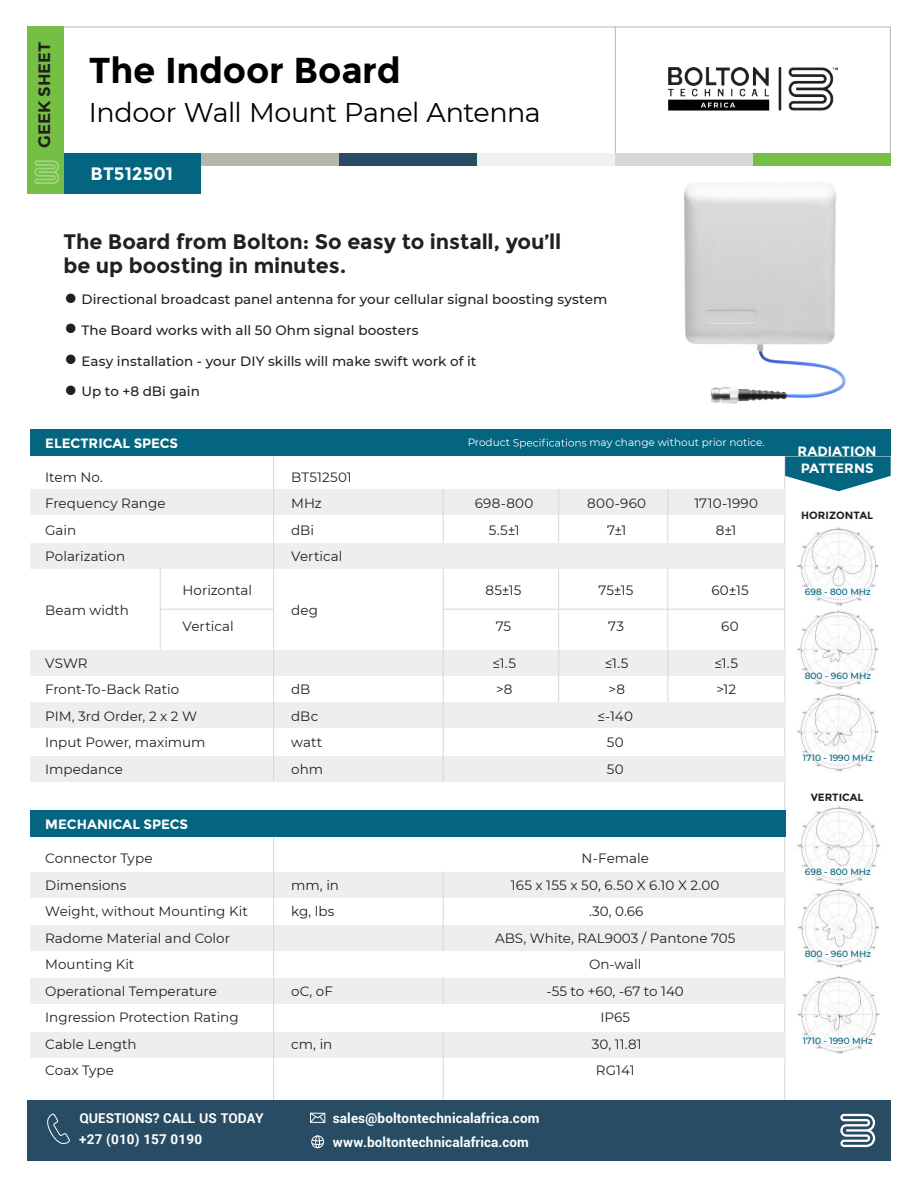
<style>
.page{position:relative;width:918px;height:1188px;background:#fff}
.page>*{position:absolute;margin:0;border:0;box-sizing:border-box;transform-origin:0 0}
.t1{font:700 36px "Montserrat";letter-spacing:-.01em;color:#000}
.t2{font:27px "Montserrat";letter-spacing:-.015em;color:#000}
.t3{font:700 21px/24px "Montserrat";letter-spacing:-.005em;color:#231f20}
.t4{font:700 18px "Montserrat";color:#fff}
.t5{font:700 16.5px "Montserrat";color:#231f20}
.t6{font:13.5px "Montserrat";color:#231f20}
.t7{font:500 13.5px "Montserrat";color:#231f20}
.t8{font:700 13.5px/21px "Roboto";letter-spacing:.01em;color:#fff}
.t9{font:700 13.5px/16.5px "Montserrat";color:#fff}
.t10{font:10.5px "Montserrat";color:#fff}
.t11{font:700 10.5px "Montserrat";color:#231f20}
.t12{font:500 9px "Montserrat";color:#006680}
.s1{font-weight:700;font-size:33.75px}
</style>
<div class="page">
<svg style="left:61px;top:26px;width:830px;height:127px"></svg>
<div style="left:201px;top:153px;width:138px;height:13px;background:#b4b8ab"></div>
<div style="left:63px;top:153px;width:138px;height:41px;background:#03657f"></div>
<div style="left:339px;top:153px;width:138px;height:13px;background:#274c63"></div>
<div style="left:615px;top:153px;width:138px;height:13px;background:#d9d8d8"></div>
<div style="left:477px;top:153px;width:138px;height:13px;background:#f0f2ec"></div>
<div style="left:753px;top:153px;width:138px;height:13px;background:#75c044"></div>
<div style="left:27px;top:27px;width:36px;height:167px;background:#75c044"></div>
<hr style="left:615px;top:27px;width:1px;height:126px;background:#b4b8ab">
<svg style="left:34px;top:160px;width:25px;height:24px"></svg>
<hr style="left:784px;top:456px;width:1px;height:656px;background:#d7d7d7">
<svg style="left:785px;top:456px;width:106px;height:35px"></svg>
<img style="left:797px;top:527px;width:82px;height:79px">
<img style="left:796px;top:610px;width:83px;height:80px">
<img style="left:796px;top:692px;width:83px;height:79px">
<img style="left:797px;top:806px;width:83px;height:79px">
<img style="left:797px;top:888px;width:82px;height:79px">
<img style="left:797px;top:975px;width:82px;height:79px">
<img style="left:684px;top:182px;width:162px;height:222px">
<div style="left:30px;top:1032px;width:755px;height:26px;background:#efeeed"></div>
<div style="left:30px;top:756px;width:755px;height:26px;background:#efeeed"></div>
<div style="left:30px;top:489px;width:755px;height:26px;background:#efeeed"></div>
<div style="left:30px;top:543px;width:755px;height:26px;background:#efeeed"></div>
<div style="left:30px;top:650px;width:755px;height:26px;background:#efeeed"></div>
<div style="left:30px;top:702px;width:755px;height:26px;background:#efeeed"></div>
<div style="left:30px;top:872px;width:755px;height:26px;background:#efeeed"></div>
<div style="left:30px;top:925px;width:755px;height:26px;background:#efeeed"></div>
<div style="left:30px;top:978px;width:755px;height:26px;background:#efeeed"></div>
<hr style="left:160px;top:569px;width:1px;height:81px;background:#d7d7d7">
<hr style="left:273px;top:450px;width:1px;height:331px;background:#d7d7d7">
<hr style="left:160px;top:609px;width:113px;height:1px;background:#d7d7d7">
<hr style="left:443px;top:609px;width:342px;height:1px;background:#d7d7d7">
<hr style="left:443px;top:489px;width:1px;height:54px;background:#d7d7d7">
<hr style="left:443px;top:569px;width:1px;height:213px;background:#d7d7d7">
<hr style="left:558px;top:489px;width:1px;height:54px;background:#d7d7d7">
<hr style="left:558px;top:569px;width:1px;height:133px;background:#d7d7d7">
<hr style="left:667px;top:489px;width:1px;height:54px;background:#d7d7d7">
<hr style="left:667px;top:569px;width:1px;height:133px;background:#d7d7d7">
<hr style="left:443px;top:872px;width:1px;height:78px;background:#d7d7d7">
<hr style="left:273px;top:831px;width:1px;height:281px;background:#d7d7d7">
<div style="left:30px;top:810px;width:755px;height:27px;background:#03657f"></div>
<svg style="left:443px;top:977px;width:1px;height:27px"></svg>
<hr style="left:443px;top:1032px;width:1px;height:80px;background:#d7d7d7">
<div style="left:27px;top:1100px;width:864px;height:61px;background:#274c63"></div>
<svg style="left:840px;top:1114px;width:35px;height:33px"></svg>
<svg style="left:47px;top:1113px;width:23px;height:32px"></svg>
<svg style="left:310px;top:1113px;width:15px;height:10px"></svg>
<div style="left:311px;top:1136px;width:13px;height:12px;border:1px solid #fff;border-radius:50%"></div>
<svg style="left:312px;top:1140px;width:12px;height:5px"></svg>
<div style="left:315px;top:1136px;width:5px;height:12px;border:1px solid #fff;border-radius:50%"></div>
<div style="left:30px;top:429px;width:861px;height:27px;background:#03657f"></div>
<svg style="left:513px;top:439px;width:73px;height:10px"></svg>
<img style="left:668px;top:68px;width:169px;height:43px">
<p class="t5" style="left:33px;top:148px;width:108px;rotate:-90deg">GEEK SHEET</p>
<h1 class="t1" style="left:89px;top:49px;width:313px">The Indoor Board</h1>
<h2 class="t2" style="left:89px;top:93px;width:453px">Indoor Wall Mount Panel Antenna</h2>
<h3 class="t4" style="left:91px;top:163px;width:84px">BT512501</h3>
<h3 class="t3" style="left:63px;top:230px;width:499px">The Board from Bolton: So easy to install, you’ll be up boosting in minutes.</h3>
<p class="t7" style="left:63px;top:290px;width:545px"><span class="s1">•</span> Directional broadcast panel antenna for your cellular signal boosting system</p>
<p class="t7" style="left:63px;top:321px;width:357px"><span class="s1">•</span> The Board works with all 50 Ohm signal boosters</p>
<p class="t7" style="left:63px;top:351px;width:415px"><span class="s1">•</span> Easy installation - your DIY skills will make swift work of it</p>
<p class="t7" style="left:63px;top:382px;width:138px"><span class="s1">•</span> Up to +8 dBi gain</p>
<p class="t9" style="left:45px;top:435px;width:135px">ELECTRICAL SPECS</p>
<p class="t10" style="left:468px;top:436px;width:44px">Product</p>
<p class="t10" style="left:589px;top:436px;width:177px">may change without prior notice.</p>
<p class="t6" style="left:45px;top:468px;width:59px">Item No.</p>
<p class="t6" style="left:291px;top:468px;width:62px">BT512501</p>
<p class="t6" style="left:45px;top:494px;width:122px">Frequency Range</p>
<p class="t6" style="left:291px;top:494px;width:32px">MHz</p>
<p class="t6" style="left:475px;top:494px;width:60px">698-800</p>
<p class="t6" style="left:587px;top:494px;width:60px">800-960</p>
<p class="t6" style="left:694px;top:494px;width:65px">1710-1990</p>
<p class="t6" style="left:45px;top:521px;width:32px">Gain</p>
<p class="t6" style="left:291px;top:521px;width:24px">dBi</p>
<p class="t6" style="left:489px;top:521px;width:33px">5.5±1</p>
<p class="t6" style="left:607px;top:521px;width:21px">7±1</p>
<p class="t6" style="left:716px;top:521px;width:22px">8±1</p>
<p class="t6" style="left:45px;top:547px;width:82px">Polarization</p>
<p class="t6" style="left:291px;top:547px;width:53px">Vertical</p>
<p class="t6" style="left:183px;top:581px;width:71px">Horizontal</p>
<p class="t6" style="left:485px;top:581px;width:38px">85±15</p>
<p class="t6" style="left:598px;top:581px;width:37px">75±15</p>
<p class="t6" style="left:711px;top:581px;width:39px">60±15</p>
<p class="t6" style="left:183px;top:617px;width:53px">Vertical</p>
<p class="t6" style="left:496px;top:617px;width:17px">75</p>
<p class="t6" style="left:608px;top:617px;width:17px">73</p>
<p class="t6" style="left:721px;top:617px;width:19px">60</p>
<p class="t6" style="left:45px;top:600px;width:85px">Beam width</p>
<p class="t6" style="left:291px;top:600px;width:28px">deg</p>
<p class="t6" style="left:45px;top:654px;width:44px">VSWR</p>
<p class="t6" style="left:492px;top:654px;width:25px">≤1.5</p>
<p class="t6" style="left:605px;top:654px;width:25px">≤1.5</p>
<p class="t6" style="left:714px;top:654px;width:25px">≤1.5</p>
<p class="t6" style="left:45px;top:680px;width:136px">Front-To-Back Ratio</p>
<p class="t6" style="left:291px;top:680px;width:21px">dB</p>
<p class="t6" style="left:496px;top:680px;width:18px">&gt;8</p>
<p class="t6" style="left:609px;top:680px;width:18px">&gt;8</p>
<p class="t6" style="left:716px;top:680px;width:21px">&gt;12</p>
<p class="t6" style="left:45px;top:707px;width:153px">PIM, 3rd Order, 2 x 2 W</p>
<p class="t6" style="left:291px;top:707px;width:29px">dBc</p>
<p class="t6" style="left:597px;top:707px;width:37px">≤-140</p>
<p class="t6" style="left:45px;top:733px;width:162px">Input Power, maximum</p>
<p class="t6" style="left:291px;top:733px;width:33px">watt</p>
<p class="t6" style="left:607px;top:733px;width:18px">50</p>
<p class="t6" style="left:45px;top:760px;width:79px">Impedance</p>
<p class="t6" style="left:291px;top:760px;width:33px">ohm</p>
<p class="t6" style="left:607px;top:760px;width:18px">50</p>
<p class="t9" style="left:45px;top:816px;width:144px">MECHANICAL SPECS</p>
<p class="t6" style="left:45px;top:849px;width:109px">Connector Type</p>
<p class="t6" style="left:582px;top:849px;width:69px">N-Female</p>
<p class="t6" style="left:45px;top:875px;width:83px">Dimensions</p>
<p class="t6" style="left:291px;top:875px;width:49px">mm, in</p>
<p class="t6" style="left:511px;top:875px;width:210px">165 x 155 x 50, 6.50 X 6.10 X 2.00</p>
<p class="t6" style="left:45px;top:902px;width:204px">Weight, without Mounting Kit</p>
<p class="t6" style="left:291px;top:902px;width:45px">kg, lbs</p>
<p class="t6" style="left:589px;top:902px;width:56px">.30, 0.66</p>
<p class="t6" style="left:45px;top:929px;width:186px">Radome Material and Color</p>
<p class="t6" style="left:495px;top:929px;width:242px">ABS, White, RAL9003 / Pantone 705</p>
<p class="t6" style="left:45px;top:955px;width:91px">Mounting Kit</p>
<p class="t6" style="left:589px;top:955px;width:54px">On-wall</p>
<p class="t6" style="left:45px;top:982px;width:173px">Operational Temperature</p>
<p class="t6" style="left:291px;top:982px;width:43px">oC, oF</p>
<p class="t6" style="left:547px;top:982px;width:139px">-55 to +60, -67 to 140</p>
<p class="t6" style="left:45px;top:1008px;width:195px">Ingression Protection Rating</p>
<p class="t6" style="left:600px;top:1008px;width:31px">IP65</p>
<p class="t6" style="left:45px;top:1035px;width:93px">Cable Length</p>
<p class="t6" style="left:291px;top:1035px;width:43px">cm, in</p>
<p class="t6" style="left:592px;top:1035px;width:52px">30, 11.81</p>
<p class="t6" style="left:45px;top:1061px;width:70px">Coax Type</p>
<p class="t6" style="left:596px;top:1061px;width:40px">RG141</p>
<p class="t8" style="left:79px;top:1107px;width:186px">QUESTIONS? CALL US TODAY +27 (010) 157 0190</p>
<p class="t8" style="left:333px;top:1106px;width:208px;line-height:24px">sales@boltontechnicalafrica.com www.boltontechnicalafrica.com</p>
<p class="t9" style="left:798px;top:443px;width:81px">RADIATION<br>PATTERNS</p>
<p class="t11" style="left:801px;top:509px;width:73px">HORIZONTAL</p>
<p class="t12" style="left:805px;top:585px;width:68px">698 - 800 MHz</p>
<p class="t12" style="left:805px;top:669px;width:68px">800 - 960 MHz</p>
<p class="t12" style="left:803px;top:752px;width:71px">1710 - 1990 MHz</p>
<p class="t11" style="left:811px;top:791px;width:54px">VERTICAL</p>
<p class="t12" style="left:805px;top:866px;width:68px">698 - 800 MHz</p>
<p class="t12" style="left:805px;top:948px;width:68px">800 - 960 MHz</p>
<p class="t12" style="left:803px;top:1035px;width:71px">1710 - 1990 MHz</p>
</div>
